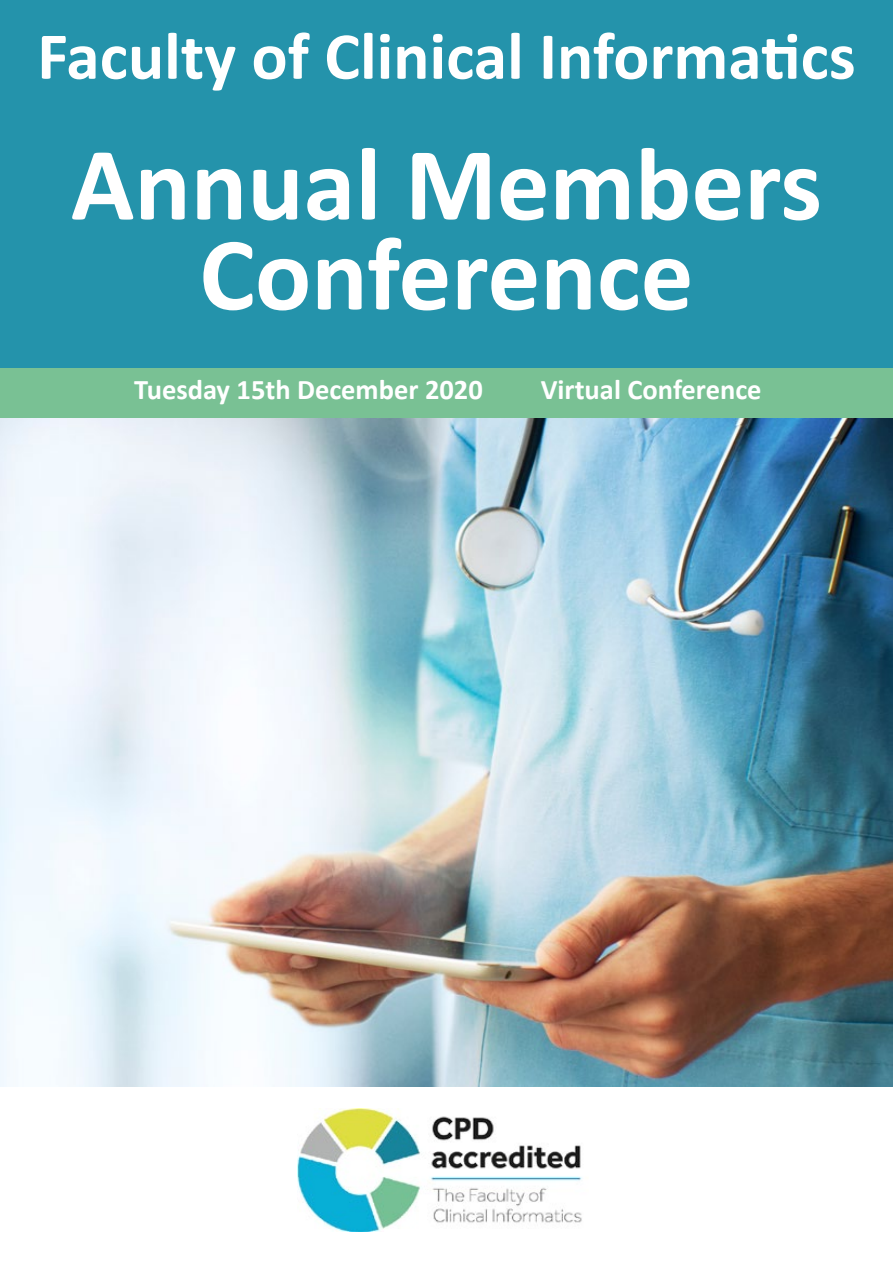
<style>
.page{position:relative;width:893px;height:1263px;background:#fff}
.page>*{position:absolute;margin:0;border:0;box-sizing:border-box;transform-origin:0 0}
.t1{font:700 105px/90px "Calibri";color:#fff;text-align:center}
.t2{font:700 67.5px "Calibri";color:#fff}
.t3{font:700 28.5px "Calibri";color:#fff}
</style>
<div class="page">
<img style="left:0;top:418px;width:893px;height:668px">
<div style="left:0;top:0;width:893px;height:369px;background:#2493ab"></div>
<div style="left:0;top:369px;width:893px;height:49px;background:#79c194"></div>
<img style="left:298px;top:1108px;width:284px;height:124px">
<h2 class="t2" style="left:37px;top:9px;width:820px">Faculty of Clinical Informatics</h2>
<h1 class="t1" style="left:71px;top:138px;width:753px">Annual Members<br>Conference</h1>
<p class="t3" style="left:134px;top:369px;width:350px">Tuesday 15th December 2020</p>
<p class="t3" style="left:541px;top:369px;width:222px">Virtual Conference</p>
</div>
